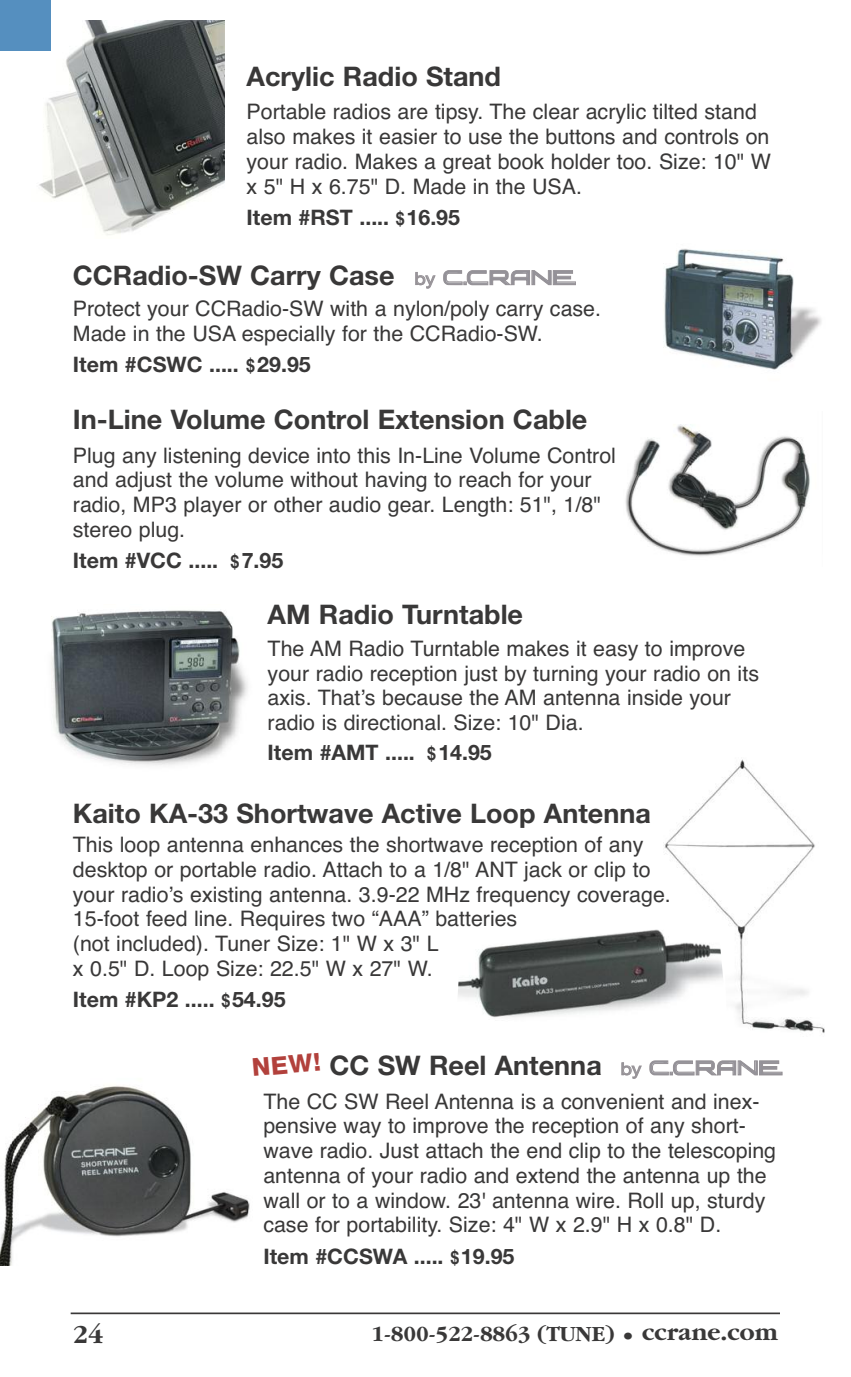
<style>
.page{position:relative;width:851px;height:1377px;background:#fff}
.page>*{position:absolute;margin:0;border:0;box-sizing:border-box;transform-origin:0 0}
.t1{font:700 27px "Helvetica Neue";color:#393838}
.t2{font:700 27px "Garamond";color:#393838}
.t3{font:800 24.75px "Helvetica Neue";color:#b2413c}
.t4{font:700 22.5px "Garamond";color:#393838}
.t5{font:21.38px/24.8px "Helvetica";color:#393838}
.t6{font:700 21.38px "Helvetica Neue";color:#393838}
.t7{font:16.88px "Helvetica Neue";color:#969297;scale:1.12 1}
.s1{font-size:18px}
.s2{font-size:24.75px}
</style>
<div class="page">
<img style="left:39px;top:20px;width:186px;height:215px">
<hr style="left:71px;top:1313px;width:709px;height:1px;background:#393838">
<div style="left:0;top:0;width:51px;height:51px;background:#558fbf"></div>
<img style="left:51px;top:610px;width:197px;height:156px">
<img style="left:625px;top:424px;width:185px;height:132px">
<img style="left:663px;top:759px;width:162px;height:274px">
<img style="left:458px;top:925px;width:268px;height:102px">
<img style="left:663px;top:248px;width:159px;height:122px">
<svg style="left:443px;top:270px;width:133px;height:15px"></svg>
<svg style="left:649px;top:1061px;width:133px;height:14px"></svg>
<img style="left:0;top:1086px;width:250px;height:180px">
<p class="t1" style="left:246px;top:66px;width:256px">Acrylic Radio Stand</p>
<p class="t5" style="left:246px;top:100px;width:526px">Portable radios are tipsy. The clear acrylic tilted stand also makes it easier to use the buttons and controls on your radio. Makes a great book holder too. Size: 10" W x 5" H x 6.75" D. Made in the USA.</p>
<p class="t6" style="left:246px;top:210px;width:215px">Item #RST ..... <span class="s1">$</span>16.95</p>
<p class="t1" style="left:73px;top:265px;width:323px">CCRadio-SW Carry Case</p>
<p class="t5" style="left:73px;top:296px;width:529px">Protect your CCRadio-SW with a nylon/poly carry case.<br>Made in the USA especially for the CCRadio-SW.</p>
<p class="t6" style="left:73px;top:357px;width:239px">Item #CSWC ..... <span class="s1">$</span> 29.95</p>
<p class="t7" style="left:414px;top:273px;width:20px">by</p>
<p class="t1" style="left:73px;top:410px;width:516px">In-Line Volume Control Extension Cable</p>
<p class="t5" style="left:73px;top:443px;width:544px">Plug any listening device into this In-Line Volume Control and adjust the volume without having to reach for your radio, MP3 player or other audio gear. Length: 51", 1/8" stereo plug.</p>
<p class="t6" style="left:73px;top:553px;width:212px">Item #VCC ..... <span class="s1">$</span> 7.95</p>
<p class="t1" style="left:267px;top:605px;width:257px">AM Radio Turntable</p>
<p class="t5" style="left:267px;top:636px;width:493px">The AM Radio Turntable makes it easy to improve your radio reception just by turning your radio on its axis. Thatʼs because the AM antenna inside your radio is directional. Size: 10" Dia.</p>
<p class="t6" style="left:267px;top:745px;width:226px">Item #AMT ..... <span class="s1">$</span> 14.95</p>
<p class="t1" style="left:73px;top:804px;width:579px">Kaito KA-33 Shortwave Active Loop Antenna</p>
<p class="t5" style="left:73px;top:832px;width:599px">This loop antenna enhances the shortwave reception of any desktop or portable radio. Attach to a 1/8" ANT jack or clip to your radioʼs existing antenna. 3.9-22 MHz frequency coverage.<br>15-foot feed line. Requires two “AAA” batteries<br>(not included). Tuner Size: 1" W x 3" L<br>x 0.5" D. Loop Size: 22.5" W x 27" W.</p>
<p class="t6" style="left:73px;top:992px;width:214px">Item #KP2 ..... <span class="s1">$</span>54.95</p>
<p class="t3" style="left:251px;top:1059px;width:70px;rotate:-5deg">NEW!</p>
<p class="t7" style="left:620px;top:1063px;width:20px">by</p>
<p class="t1" style="left:329px;top:1055px;width:274px">CC SW Reel Antenna</p>
<p class="t5" style="left:263px;top:1089px;width:514px">The CC SW Reel Antenna is a convenient and inex&shy;pensive way to improve the reception of any short&shy;wave radio. Just attach the end clip to the telescoping antenna of your radio and extend the antenna up the wall or to a window. 23' antenna wire. Roll up, sturdy case for portability. Size: 4" W x 2.9" H x 0.8" D.</p>
<p class="t6" style="left:263px;top:1249px;width:252px">Item #CCSWA ..... <span class="s1">$</span>19.95</p>
<p class="t2" style="left:73px;top:1318px;width:32px">24</p>
<p class="t4" style="left:371px;top:1321px;width:408px">1-800-522-8863 (TUNE) • <span class="s2">ccrane.com</span></p>
</div>
